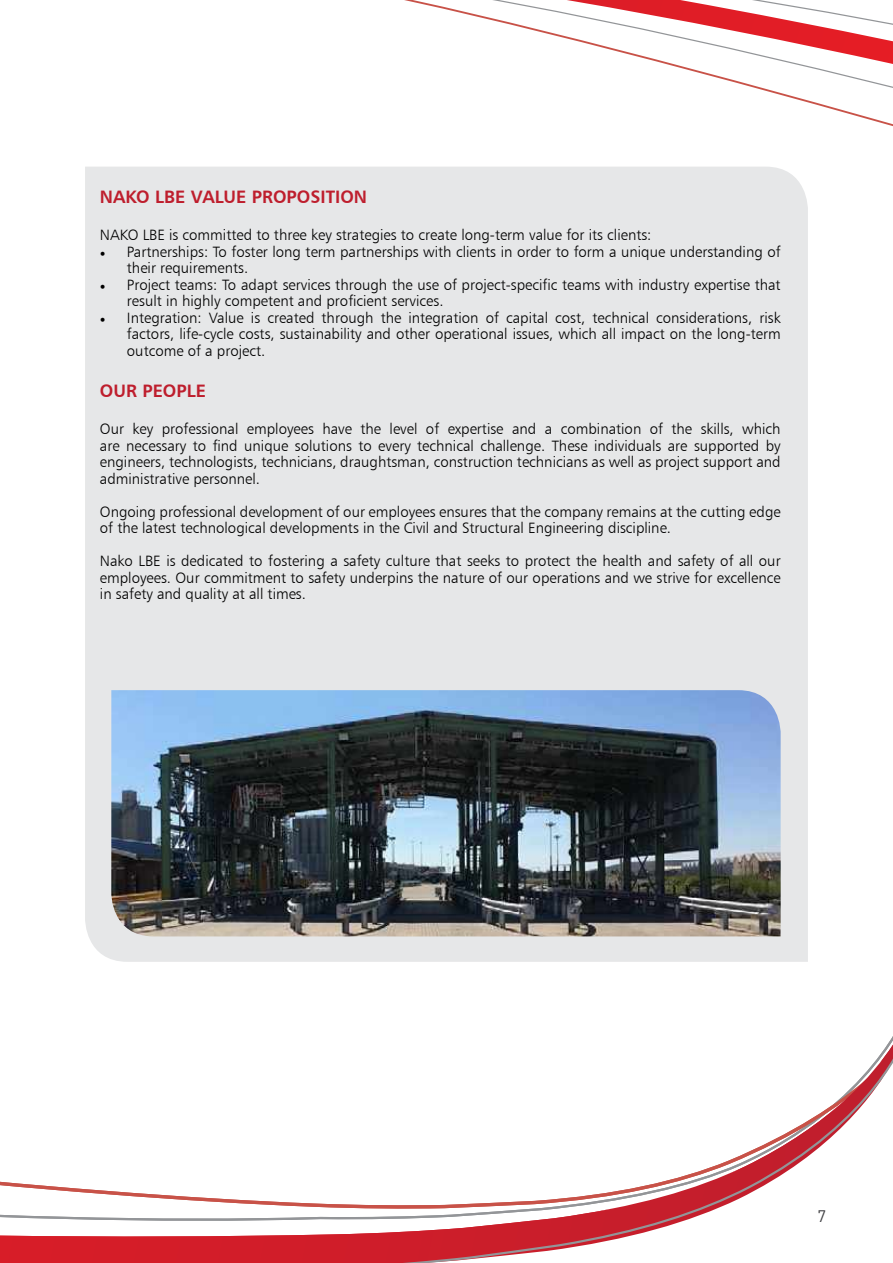
<style>
.page{position:relative;width:893px;height:1263px;background:#fff}
.page>*{position:absolute;margin:0;border:0;box-sizing:border-box;transform-origin:0 0}
.t1{font:18px "Humanist 777 BT Bold B";color:#be1e2d}
.t2{font:16.5px "DIN";color:#404043}
.t3{font:15px/16.5px "Humanist 777 BT Light B";color:#000}
.s1{font-family:"Minion Pro"}
</style>
<div class="page">
<svg style="left:404px;top:0;width:489px;height:126px"></svg>
<svg style="left:0;top:1036px;width:893px;height:227px"></svg>
<div style="left:85px;top:167px;width:723px;height:795px;background:#e6e7e8"></div>
<hr style="left:0;top:0;width:1px;height:1215px;background:#fff">
<img style="left:111px;top:690px;width:670px;height:246px">
<p class="t1" style="left:100px;top:185px;width:269px">NAKO LBE VALUE PROPOSITION</p>
<p class="t3" style="left:100px;top:226px;width:553px">NAKO LBE is committed to three key strategies to create long-term value for its clients:</p>
<p class="t3" style="left:127px;top:243px;width:655px;text-indent:-27px"><span class="s1">•</span> Partnerships: To foster long term partnerships with clients in order to form a unique understanding of their requirements.</p>
<p class="t3" style="left:127px;top:276px;width:655px;text-indent:-27px"><span class="s1">•</span> Project teams: To adapt services through the use of project-specific teams with industry expertise that result in highly competent and proficient services.</p>
<p class="t3" style="left:127px;top:309px;width:655px;text-align:justify;text-indent:-27px"><span class="s1">•</span> Integration: Value is created through the integration of capital cost, technical considerations, risk factors, life-cycle costs, sustainability and other operational issues, which all impact on the long-term outcome of a project.</p>
<p class="t1" style="left:100px;top:380px;width:108px">OUR PEOPLE</p>
<p class="t3" style="left:100px;top:421px;width:682px;text-align:justify">Our key professional employees have the level of expertise and a combination of the skills, which are necessary to find unique solutions to every technical challenge. These individuals are supported by engineers, technologists, technicians, draughtsman, construction technicians as well as project support and administrative personnel.</p>
<p class="t3" style="left:100px;top:503px;width:682px">Ongoing professional development of our employees ensures that the company remains at the cutting edge of the latest technological developments in the Civil and Structural Engineering discipline.</p>
<p class="t3" style="left:100px;top:553px;width:682px;text-align:justify">Nako LBE is dedicated to fostering a safety culture that seeks to protect the health and safety of all our employees. Our commitment to safety underpins the nature of our operations and we strive for excellence in safety and quality at all times.</p>
<p class="t2" style="left:817px;top:1205px;width:10px">7</p>
</div>
